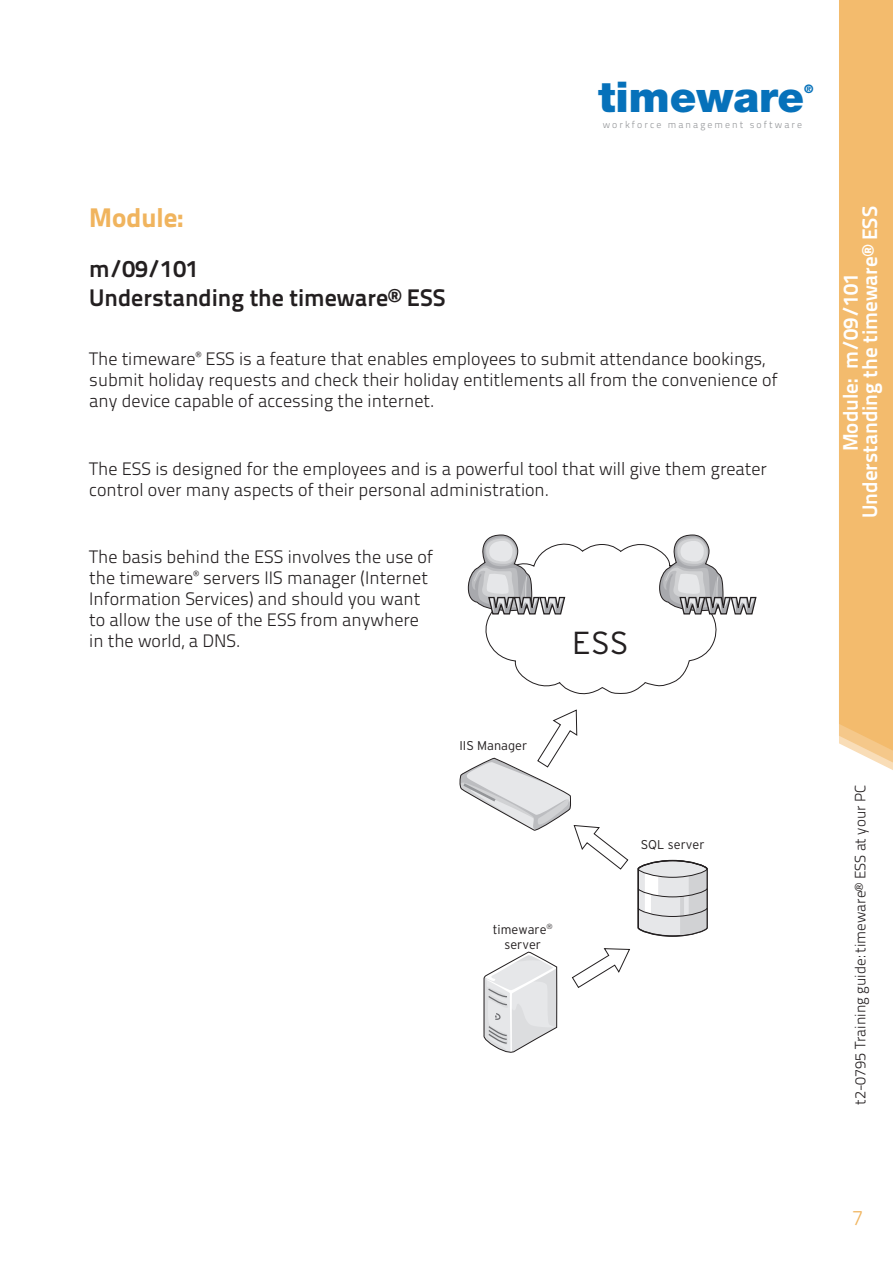
<style>
.page{position:relative;width:893px;height:1263px;background:#fff}
.page>*{position:absolute;margin:0;border:0;box-sizing:border-box;transform-origin:0 0}
.t1{font:900 42.45px "Helvetica Neue";color:#0671ba}
.t2{font:31.8px "I510 Interstate Light";color:#231f20}
.t3{font:27px "Titillium Text 22 L 999 wt";color:#f0b45e}
.t4{font:24.45px "Arena Black Extended";color:#a8a9ad}
.Module_headings{font:24px "Titillium Text 22 L 800 wt";color:#231f20}
.m_numbers{font:24px "Titillium Text 22 L 800 wt";color:#231f20}
.t5{font:21px "Titillium Text 22 L 800 wt";color:#fff}
.t6{font:21px "Titillium Text 22 L 250 wt";color:#f0b45e}
.body_12_on_14{font:18px/21px "Titillium Text 22 L 250 wt";color:#231f20}
.t7{font:15px "Titillium Text 22 L 250 wt";color:#231f20}
.t8{font:12.75px/15.3px "I510 Interstate Light";color:#231f20;text-align:center}
.t9{font:900 11.7px "Helvetica Neue";color:#0671ba}
.t10{font:9.75px "Titillium Text 22 L 250 wt";letter-spacing:.21em;color:#939598}
</style>
<div class="page">
<div style="left:839px;top:0;width:54px;height:770px;background:#f3bb6d"></div>
<svg style="left:483px;top:951px;width:75px;height:102px"></svg>
<svg style="left:637px;top:859px;width:71px;height:78px;background:#cecfd0"></svg>
<svg style="left:459px;top:709px;width:170px;height:161px"></svg>
<svg style="left:572px;top:948px;width:58px;height:40px"></svg>
<svg style="left:467px;top:534px;width:290px;height:161px"></svg>
<h1 class="t1" style="left:598px;top:72px;width:207px">timeware</h1>
<p class="t9" style="left:804px;top:82px;width:11px">®</p>
<p class="t10" style="left:603px;top:117px;width:201px">workforce management software</p>
<p class="t3" style="left:89px;top:196px;width:96px">Module:</p>
<p class="m_numbers" style="left:89px;top:250px;width:111px">m/09/101</p>
<p class="Module_headings" style="left:89px;top:279px;width:358px">Understanding the timeware® ESS</p>
<p class="body_12_on_14" style="left:89px;top:347px;width:690px">The timeware<sup>®</sup> ESS is a feature that enables employees to submit attendance bookings, submit holiday requests and check their holiday entitlements all from the convenience of any device capable of accessing the internet.</p>
<p class="body_12_on_14" style="left:89px;top:457px;width:679px">The ESS is designed for the employees and is a powerful tool that will give them greater control over many aspects of their personal administration.</p>
<p class="body_12_on_14" style="left:89px;top:545px;width:345px">The basis behind the ESS involves the use of the timeware<sup>®</sup> servers IIS manager (Internet Information Services) and should you want to allow the use of the ESS from anywhere in the world, a DNS.</p>
<p class="t4" style="left:489px;top:595px;width:78px">WWW</p>
<p class="t4" style="left:680px;top:595px;width:78px">WWW</p>
<p class="t2" style="left:572px;top:625px;width:58px">ESS</p>
<p class="t5" style="left:854px;top:518px;width:313px;rotate:-90deg">Understanding the timeware® ESS</p>
<p class="t5" style="left:834px;top:451px;width:180px;rotate:-90deg">Module: m/09/101</p>
<p class="t8" style="left:459px;top:737px;width:69px">IIS Manager</p>
<p class="t8" style="left:493px;top:921px;width:61px">timeware<sup>® </sup>server</p>
<p class="t8" style="left:641px;top:837px;width:65px">SQL server</p>
<p class="t7" style="left:849px;top:1105px;width:321px;rotate:-90deg">t2-0795 Training guide: timeware® ESS at your PC</p>
<p class="t6" style="left:852px;top:1202px;width:13px">7</p>
</div>
